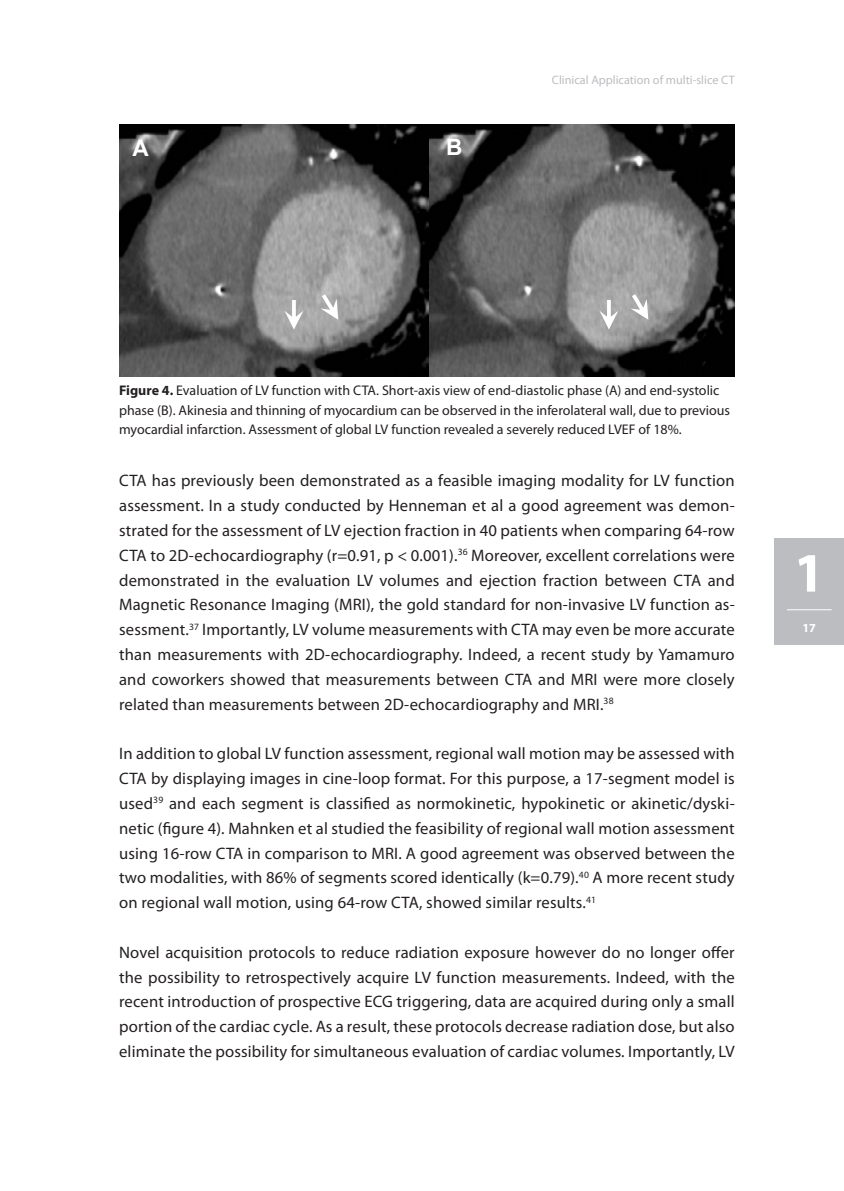
<style>
.page{position:relative;width:844px;height:1191px;background:#fff}
.page>*{position:absolute;margin:0;border:0;box-sizing:border-box;transform-origin:0 0}
.t1{font:700 56px "Myriad Pro";color:#fff}
.t2{font:700 22.57px "Arial";color:#fff}
.t3{font:16.62px/24.8px "Myriad Pro";letter-spacing:.01em;color:#231f20;text-align:justify}
.t4{font:14px/19.2px "Myriad Pro";color:#231f20}
.t5{font:12.25px "Myriad Pro";color:#bcbdc0}
.t6{font:700 12.25px "Myriad Pro";color:#fff}
.s1{font-weight:700}
</style>
<div class="page">
<div style="left:774px;top:538px;width:69px;height:107px;background:#bcbdc0"></div>
<hr style="left:786px;top:609px;width:45px;height:1px;background:#fff">
<img style="left:119px;top:125px;width:615px;height:251px">
<svg style="left:284px;top:300px;width:19px;height:29px"></svg>
<svg style="left:320px;top:294px;width:18px;height:26px"></svg>
<svg style="left:599px;top:300px;width:19px;height:29px"></svg>
<svg style="left:630px;top:294px;width:18px;height:26px"></svg>
<h2 class="t2" style="left:132px;top:133px;width:18px">A</h2>
<h2 class="t2" style="left:446px;top:132px;width:18px">B</h2>
<p class="t5" style="left:551px;top:72px;width:184px">Clinical Application of multi-slice CT</p>
<p class="t4" style="left:119px;top:381px;width:612px"><span class="s1">Figure 4.</span> Evaluation of LV function with CTA. Short-axis view of end-diastolic phase (A) and end-systolic phase (B). Akinesia and thinning of myocardium can be observed in the inferolateral wall, due to previous myocardial infarction. Assessment of global LV function revealed a severely reduced LVEF of 18%.</p>
<p class="t3" style="left:119px;top:468px;width:617px">CTA has previously been demonstrated as a feasible imaging modality for LV function assessment. In a study conducted by Henneman et al a good agreement was demon&shy;strated for the assessment of LV ejection fraction in 40 patients when comparing 64-row CTA to 2D-echocardiography (r=0.91, p &lt; 0.001).<sup>36</sup> Moreover, excellent correlations were demonstrated in the evaluation LV volumes and ejection fraction between CTA and Magnetic Resonance Imaging (MRI), the gold standard for non-invasive LV function as&shy;sessment.<sup>37</sup> Importantly, LV volume measurements with CTA may even be more accurate than measurements with 2D-echocardiography. Indeed, a recent study by Yamamuro and coworkers showed that measurements between CTA and MRI were more closely related than measurements between 2D-echocardiography and MRI.<sup>38</sup></p>
<p class="t3" style="left:119px;top:741px;width:617px">In addition to global LV function assessment, regional wall motion may be assessed with CTA by displaying images in cine-loop format. For this purpose, a 17-segment model is used<sup>39</sup> and each segment is classified as normokinetic, hypokinetic or akinetic/dyski&shy;netic (figure 4). Mahnken et al studied the feasibility of regional wall motion assessment using 16-row CTA in comparison to MRI. A good agreement was observed between the two modalities, with 86% of segments scored identically (k=0.79).<sup>40</sup> A more recent study on regional wall motion, using 64-row CTA, showed similar results.<sup>41</sup></p>
<p class="t3" style="left:119px;top:939px;width:617px">Novel acquisition protocols to reduce radiation exposure however do no longer offer the possibility to retrospectively acquire LV function measurements. Indeed, with the recent introduction of prospective ECG triggering, data are acquired during only a small portion of the cardiac cycle. As a result, these protocols decrease radiation dose, but also eliminate the possibility for simultaneous evaluation of cardiac volumes. Importantly, LV</p>
<h1 class="t1" style="left:793px;top:536px;width:33px">1</h1>
<p class="t6" style="left:802px;top:620px;width:15px">17</p>
</div>
